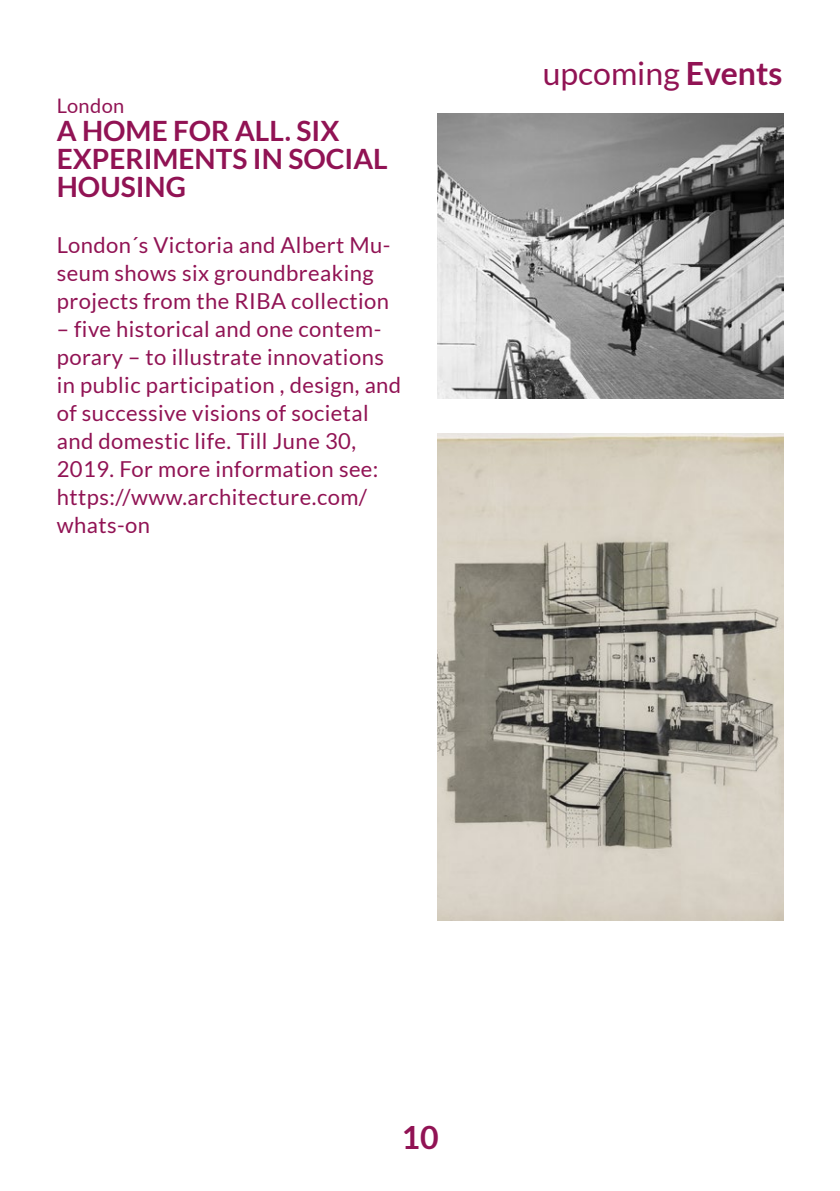
<style>
.page{position:relative;width:840px;height:1191px;background:#fff}
.page>*{position:absolute;margin:0;border:0;box-sizing:border-box;transform-origin:0 0}
.t1{font:32px "Lato";color:#911354}
.t2{font:700 32px "Lato";color:#911354}
.t3{font:700 28px/28px "Lato";color:#911354}
.t4{font:22px/28px "Lato";letter-spacing:.02em;color:#911354}
.t5{font:20px "Lato";letter-spacing:.02em;color:#911354}
.s1{font-weight:700}
</style>
<div class="page">
<img style="left:437px;top:433px;width:345px;height:487px">
<img style="left:437px;top:113px;width:345px;height:286px">
<p class="t5" style="left:57px;top:95px;width:69px">London</p>
<p class="t3" style="left:57px;top:116px;width:332px">A HOME FOR ALL. SIX<br>EXPERIMENTS IN SOCIAL<br>HOUSING</p>
<p class="t4" style="left:57px;top:231px;width:335px">London´s Victoria and Albert Mu&shy;seum shows six groundbreaking projects from the RIBA collection</p>
<p class="t4" style="left:57px;top:315px;width:346px">– five historical and one contem&shy;porary – to illustrate innovations in public participation , design, and of successive visions of societal and domestic life. Till June 30,<br>2019. For more information see: https://www.architecture.com/ whats-on</p>
<h1 class="t1" style="left:542px;top:56px;width:241px">upcoming <span class="s1">Events</span></h1>
<h1 class="t2" style="left:401px;top:1119px;width:39px">10</h1>
</div>
